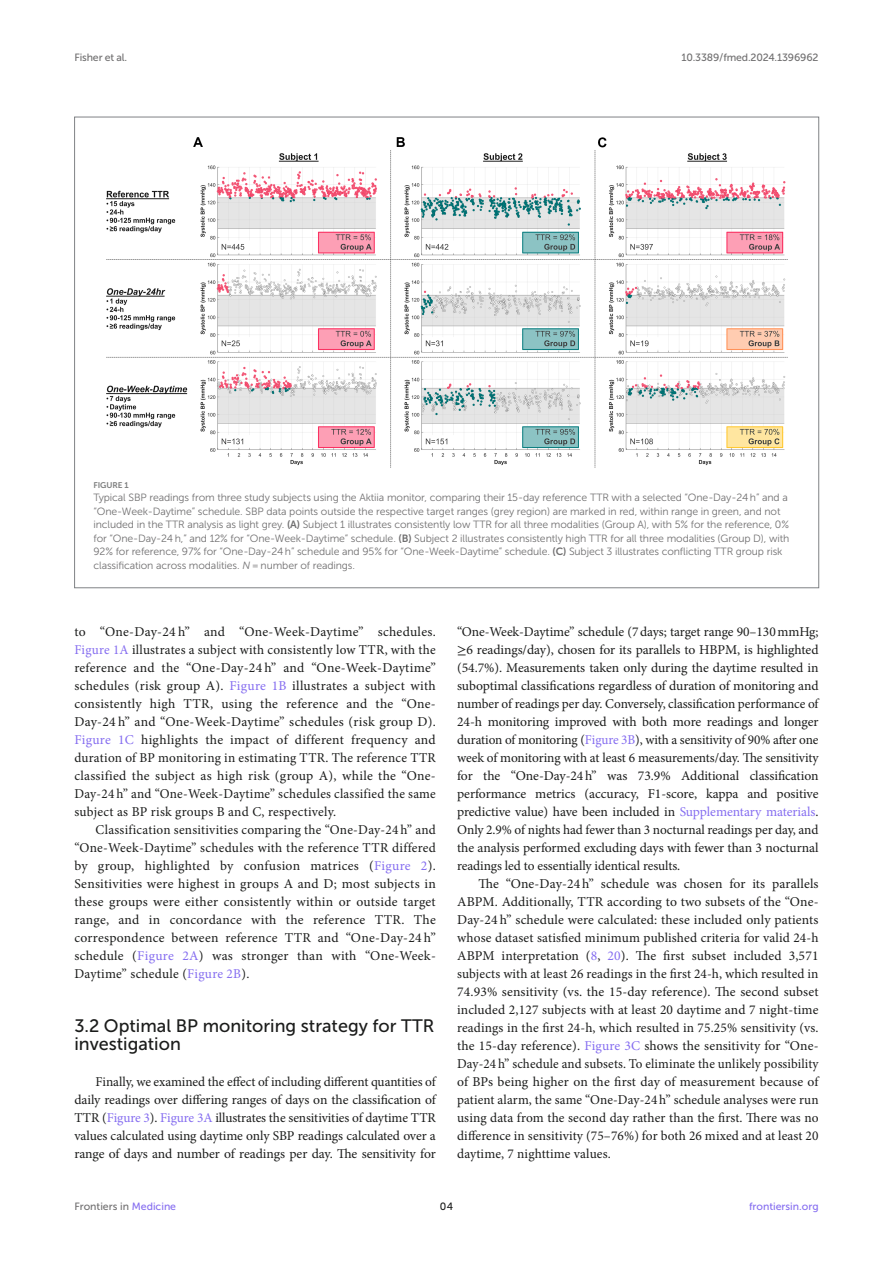
<style>
.page{position:relative;width:893px;height:1263px;background:#fff}
.page>*{position:absolute;margin:0;border:0;box-sizing:border-box;transform-origin:0 0}
.HEAD_2{font:18px/18px "Museo Sans 500";color:#1b1c1b}
.TEXT_FLUSH{font:13.5px/18px "Minion Pro";color:#1b1c1b;text-align:justify}
.TEXT{font:13.5px/18px "Minion Pro";letter-spacing:.01em;color:#1b1c1b;text-align:justify}
.FIG_LEG{font:10.5px/13.5px "Museo Sans 300";letter-spacing:-.01em;color:#706f70}
.t1{font:10.5px "Museo Sans 500";letter-spacing:-.015em;color:#706f70}
.t2{font:10.5px "Museo Sans 500";color:#856df0}
.t3{font:10.5px "Museo Sans 500";color:#1b1c1b}
.FIG_HD{font:8.25px "Museo Sans 700";letter-spacing:-.01em;color:#7e7f7f}
.s1{font-family:"Museo Sans 700"}
.s2{font-style:italic}
.s3{color:#856df0}
.s4{font-family:"STIX General"}
</style>
<div class="page">
<img style="left:106px;top:137px;width:682px;height:331px">
<p class="t1" style="left:74px;top:51px;width:54px">Fisher et al.</p>
<p class="t1" style="left:681px;top:51px;width:139px">10.3389/fmed.2024.1396962</p>
<p class="FIG_HD" style="left:94px;top:480px;width:37px">FIGURE 1</p>
<p class="FIG_LEG" style="left:94px;top:491px;width:697px">Typical SBP readings from three study subjects using the Aktiia monitor, comparing their 15-day reference TTR with a selected “One-Day-24 h” and a “One-Week-Daytime” schedule. SBP data points outside the respective target ranges (grey region) are marked in red, within range in green, and not included in the TTR analysis as light grey. <span class="s1">(A)</span> Subject 1 illustrates consistently low TTR for all three modalities (Group A), with 5% for the reference, 0% for “One-Day-24 h,” and 12% for “One-Week-Daytime” schedule. <span class="s1">(B)</span> Subject 2 illustrates consistently high TTR for all three modalities (Group D), with 92% for reference, 97% for “One-Day-24 h” schedule and 95% for “One-Week-Daytime” schedule. <span class="s1">(C)</span> Subject 3 illustrates conflicting TTR group risk classification across modalities. <span class="s2">N</span> = number of readings.</p>
<p class="TEXT_FLUSH" style="left:74px;top:623px;width:363px">to “One-Day-24 h” and “One-Week-Daytime” schedules.<br><span class="s3">Figure 1A</span> illustrates a subject with consistently low TTR, with the reference and the “One-Day-24 h” and “One-Week-Daytime” schedules (risk group A). <span class="s3">Figure 1B</span> illustrates a subject with consistently high TTR, using the reference and the “One-Day-24 h” and “One-Week-Daytime” schedules (risk group D).<br><span class="s3">Figure 1C</span> highlights the impact of different frequency and duration of BP monitoring in estimating TTR. The reference TTR classified the subject as high risk (group A), while the “One-Day-24 h” and “One-Week-Daytime” schedules classified the same subject as BP risk groups B and C, respectively.</p>
<p class="TEXT" style="left:74px;top:821px;width:363px;text-indent:21px">Classification sensitivities comparing the “One-Day-24 h” and “One-Week-Daytime” schedules with the reference TTR differed by group, highlighted by confusion matrices (<span class="s3">Figure 2</span>).<br>Sensitivities were highest in groups A and D; most subjects in these groups were either consistently within or outside target range, and in concordance with the reference TTR. The correspondence between reference TTR and “One-Day-24 h” schedule (<span class="s3">Figure 2A</span>) was stronger than with “One-Week-Daytime” schedule (<span class="s3">Figure 2B</span>).</p>
<p class="HEAD_2" style="left:74px;top:1017px;width:362px">3.2 Optimal BP monitoring strategy for TTR investigation</p>
<p class="TEXT_FLUSH" style="left:74px;top:1073px;width:363px;text-indent:21px">Finally, we examined the effect of including different quantities of daily readings over differing ranges of days on the classification of TTR (<span class="s3">Figure 3</span>). <span class="s3">Figure 3A</span> illustrates the sensitivities of daytime TTR values calculated using daytime only SBP readings calculated over a range of days and number of readings per day. The sensitivity for</p>
<p class="TEXT_FLUSH" style="left:457px;top:623px;width:363px">“One-Week-Daytime” schedule (7days; target range 90–130mmHg; <span class="s4">≥</span>6 readings/day), chosen for its parallels to HBPM, is highlighted (54.7%). Measurements taken only during the daytime resulted in suboptimal classifications regardless of duration of monitoring and number of readings per day. Conversely, classification performance of 24-h monitoring improved with both more readings and longer duration of monitoring (<span class="s3">Figure 3B</span>), with a sensitivity of 90% after one week of monitoring with at least 6 measurements/day. The sensitivity for the “One-Day-24h” was 73.9% Additional classification performance metrics (accuracy, F1-score, kappa and positive predictive value) have been included in <span class="s3">Supplementary materials</span>.<br>Only 2.9% of nights had fewer than 3 nocturnal readings per day, and the analysis performed excluding days with fewer than 3 nocturnal readings led to essentially identical results.</p>
<p class="TEXT" style="left:457px;top:875px;width:363px;text-indent:21px">The “One-Day-24 h” schedule was chosen for its parallels ABPM. Additionally, TTR according to two subsets of the “One-Day-24 h” schedule were calculated: these included only patients whose dataset satisfied minimum published criteria for valid 24-h ABPM interpretation (<span class="s3">8</span>, <span class="s3">20</span>). The first subset included 3,571 subjects with at least 26 readings in the first 24-h, which resulted in 74.93% sensitivity (vs. the 15-day reference). The second subset included 2,127 subjects with at least 20 daytime and 7 night-time readings in the first 24-h, which resulted in 75.25% sensitivity (vs. the 15-day reference). <span class="s3">Figure 3C</span> shows the sensitivity for “One-Day-24 h” schedule and subsets. To eliminate the unlikely possibility of BPs being higher on the first day of measurement because of patient alarm, the same “One-Day-24 h” schedule analyses were run using data from the second day rather than the first. There was no difference in sensitivity (75–76%) for both 26 mixed and at least 20 daytime, 7 nighttime values.</p>
<p class="t1" style="left:74px;top:1200px;width:103px">Frontiers in <span class="s3">Medicine</span></p>
<p class="t3" style="left:440px;top:1200px;width:15px">04</p>
<p class="t2" style="left:749px;top:1200px;width:71px">frontiersin.org</p>
</div>
